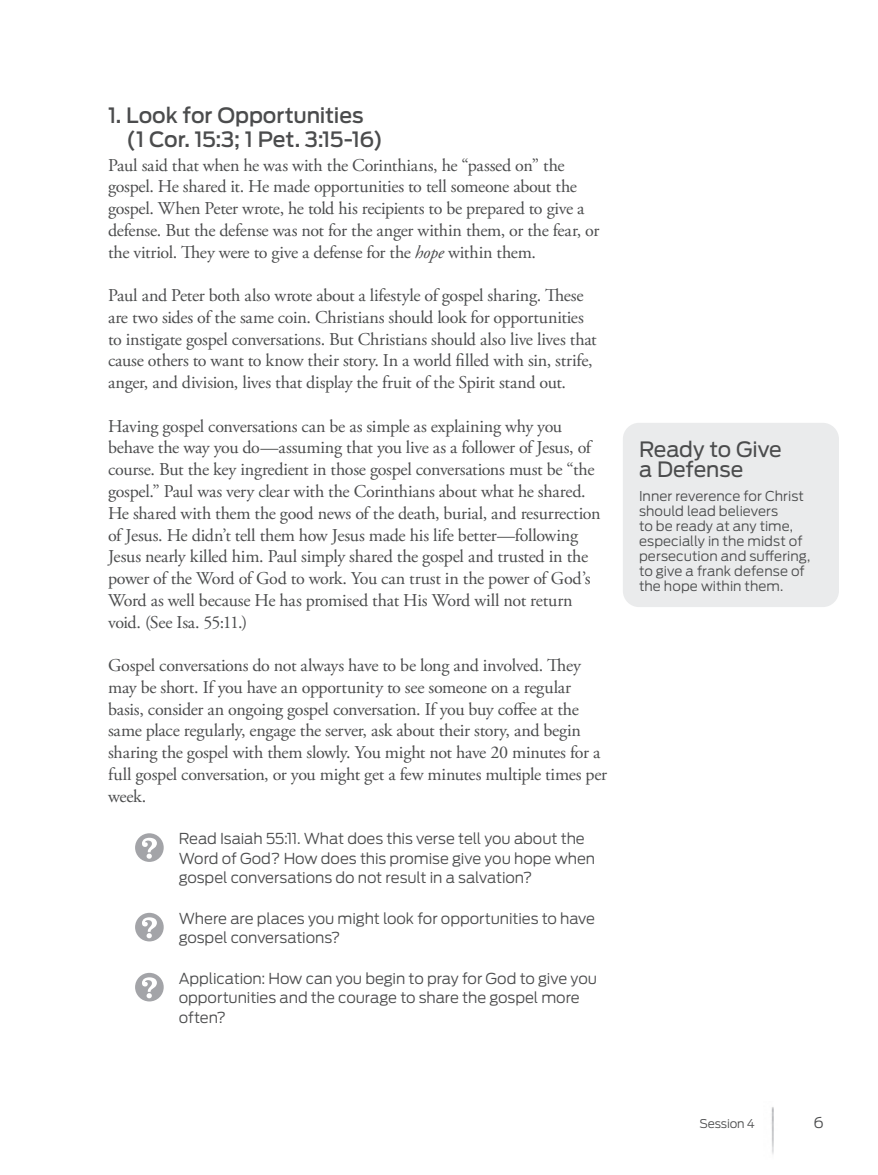
<style>
.page{position:relative;width:878px;height:1175px;background:#fff}
.page>*{position:absolute;margin:0;border:0;box-sizing:border-box;transform-origin:0 0}
.subhead1{font:500 21px/24px "Antenna";letter-spacing:-.005em;color:#4b4c4d}
.subhead7_Other{font:21px/19.5px "Antenna";letter-spacing:-.005em;color:#4b4c4d}
.body_no_indent{font:18px/21.8px "Adobe Garamond Pro";letter-spacing:-.015em;color:#4b4c4d}
.questions{font:300 15px/19.5px "Antenna";letter-spacing:-.01em;color:#4b4c4d}
.body4_Other{font:300 13.5px/15px "Antenna";color:#4b4c4d}
.t1{font:300 12px "Antenna";letter-spacing:-.01em;color:#4b4c4d}
.s1{font-style:italic}
</style>
<div class="page">
<img style="left:771px;top:1107px;width:3px;height:47px">
<div style="left:622px;top:423px;width:216px;height:184px;background:#eaebec;border-radius:16px"></div>
<svg style="left:135px;top:833px;width:29px;height:29px"></svg>
<svg style="left:135px;top:912px;width:29px;height:29px"></svg>
<svg style="left:135px;top:972px;width:29px;height:29px"></svg>
<p class="subhead1" style="left:126px;top:104px;width:258px;text-indent:-18px">1. Look for Opportunities (1 Cor. 15:3; 1 Pet. 3:15-16)</p>
<p class="body_no_indent" style="left:108px;top:155px;width:493px">Paul said that when he was with the Corinthians, he “passed on” the gospel. He shared it. He made opportunities to tell someone about the gospel. When Peter wrote, he told his recipients to be prepared to give a defense. But the defense was not for the anger within them, or the fear, or the vitriol. They were to give a defense for the <span class="s1">hope</span> within them.</p>
<p class="body_no_indent" style="left:108px;top:285px;width:490px">Paul and Peter both also wrote about a lifestyle of gospel sharing. These are two sides of the same coin. Christians should look for opportunities to instigate gospel conversations. But Christians should also live lives that cause others to want to know their story. In a world filled with sin, strife, anger, and division, lives that display the fruit of the Spirit stand out.</p>
<p class="body_no_indent" style="left:108px;top:416px;width:494px">Having gospel conversations can be as simple as explaining why you behave the way you do—assuming that you live as a follower of Jesus, of course. But the key ingredient in those gospel conversations must be “the gospel.” Paul was very clear with the Corinthians about what he shared.<br>He shared with them the good news of the death, burial, and resurrection of Jesus. He didn’t tell them how Jesus made his life better—following Jesus nearly killed him. Paul simply shared the gospel and trusted in the power of the Word of God to work. You can trust in the power of God’s Word as well because He has promised that His Word will not return void. (See Isa. 55:11.)</p>
<p class="body_no_indent" style="left:108px;top:655px;width:500px">Gospel conversations do not always have to be long and involved. They may be short. If you have an opportunity to see someone on a regular basis, consider an ongoing gospel conversation. If you buy coffee at the same place regularly, engage the server, ask about their story, and begin sharing the gospel with them slowly. You might not have 20 minutes for a full gospel conversation, or you might get a few minutes multiple times per week.</p>
<p class="questions" style="left:179px;top:829px;width:418px">Read Isaiah 55:11. What does this verse tell you about the<br>Word of God? How does this promise give you hope when gospel conversations do not result in a salvation?</p>
<p class="questions" style="left:179px;top:908px;width:418px">Where are places you might look for opportunities to have gospel conversations?</p>
<p class="questions" style="left:179px;top:968px;width:419px">Application: How can you begin to pray for God to give you opportunities and the courage to share the gospel more often?</p>
<p class="subhead7_Other" style="left:639px;top:440px;width:144px">Ready to Give a Defense</p>
<p class="body4_Other" style="left:639px;top:488px;width:173px">Inner reverence for Christ should lead believers<br>to be ready at any time, especially in the midst of persecution and suffering, to give a frank defense of the hope within them.</p>
<p class="t1" style="left:699px;top:1116px;width:57px">Session 4</p>
<p class="questions" style="left:813px;top:1112px;width:12px">6</p>
</div>
